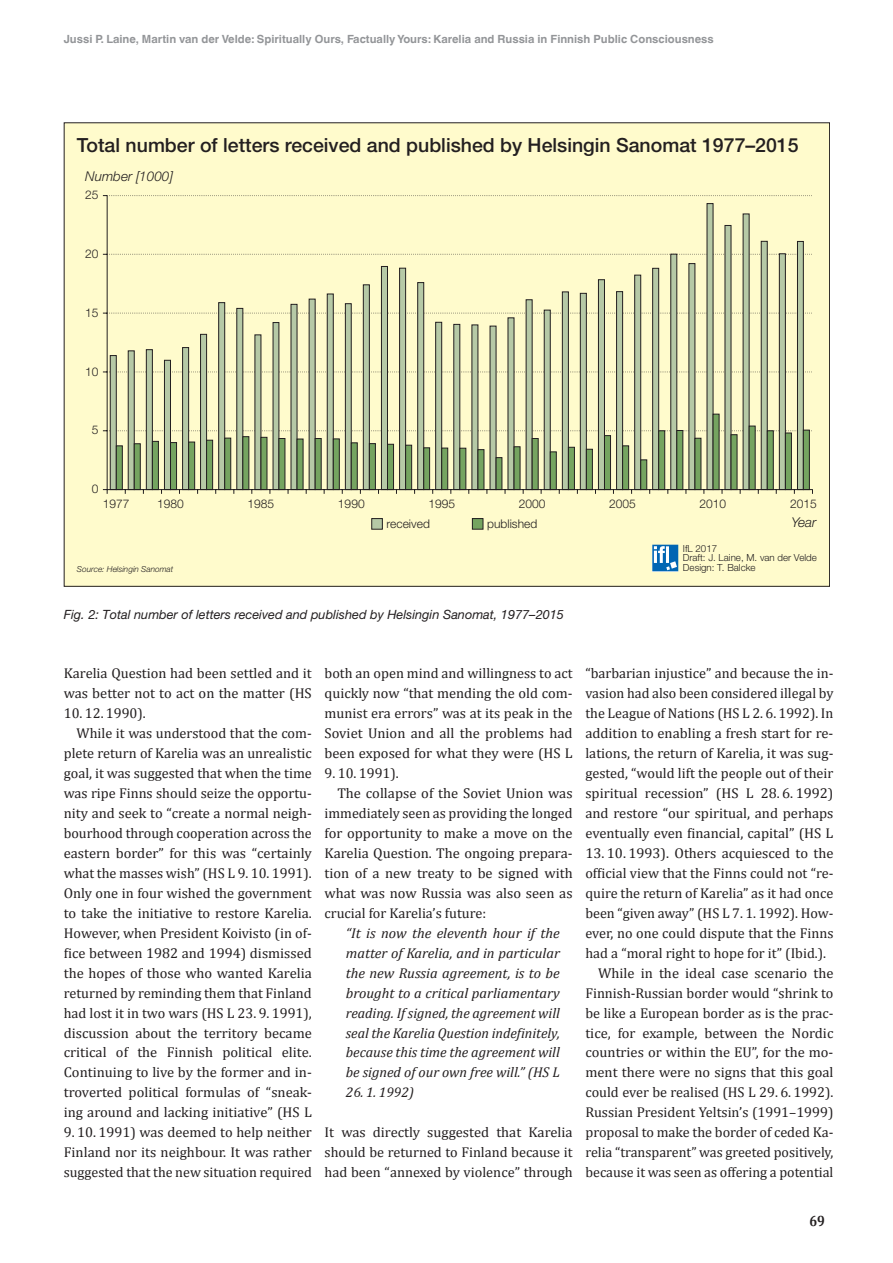
<style>
.page{position:relative;width:893px;height:1263px;background:#fff}
.page>*{position:absolute;margin:0;border:0;box-sizing:border-box;transform-origin:0 0}
.t1{font:500 19.5px "Helvetica Neue LTW1 G";color:#231f20}
.t2{font:700 15px "Cambria";color:#231f20;scale:.87 1}
.IFL_Grundschrift_eng{font:14.25px/20px "Cambria";color:#231f20;text-align:justify}
.IFL_Grundschrift_ohn{font:14.25px/20px "Cambria";color:#231f20;text-align:justify}
.IFL_Grundschrift_Zit{font:italic 14.25px/20px "Cambria";color:#231f20;text-align:justify}
.t3{font:italic 300 13.5px "Helvetica Neue LTW1 G";color:#231f20}
.IFL_Abbildungsunters{font:italic 12.75px "Helvetica Neue";color:#231f20}
.t4{font:300 12px "Helvetica Neue LTW1 G";color:#231f20}
.t5{font:700 11.25px "Helvetica World";color:#939598}
.t6{font:300 9.75px/9.8px "Helvetica Neue LTW1 G";color:#231f20}
.t7{font:italic 300 8.25px "Helvetica Neue LTW1 G";color:#231f20}
</style>
<div class="page">
<div style="left:64px;top:123px;width:766px;height:463px;background:#fffbcc"></div>
<svg style="left:110px;top:203px;width:694px;height:286px"></svg>
<svg style="left:116px;top:414px;width:694px;height:75px"></svg>
<svg style="left:103px;top:489px;width:5px;height:5px"></svg>
<svg style="left:103px;top:430px;width:709px;height:1px"></svg>
<svg style="left:103px;top:372px;width:709px;height:1px"></svg>
<svg style="left:103px;top:313px;width:709px;height:1px"></svg>
<svg style="left:103px;top:254px;width:709px;height:1px"></svg>
<svg style="left:103px;top:195px;width:709px;height:1px"></svg>
<hr style="left:107px;top:196px;width:1px;height:294px;background:#231f20">
<hr style="left:107px;top:489px;width:705px;height:1px;background:#231f20">
<div style="left:372px;top:519px;width:10px;height:10px;background:#b6c9a6"></div>
<div style="left:371px;top:518px;width:12px;height:11px;border:1px solid #231f20"></div>
<div style="left:472px;top:519px;width:11px;height:10px;background:#75a460"></div>
<div style="left:472px;top:518px;width:11px;height:11px;border:1px solid #231f20"></div>
<svg style="left:652px;top:545px;width:26px;height:26px"></svg>
<p class="t5" style="left:64px;top:32px;width:651px">Jussi P. Laine, Martin van der Velde: Spiritually Ours, Factually Yours: Karelia and Russia in Finnish Public Consciousness</p>
<p class="t1" style="left:77px;top:134px;width:723px">Total number of letters received and published by Helsingin Sanomat 1977–2015</p>
<p class="t3" style="left:85px;top:168px;width:89px">Number [1000]</p>
<p class="t4" style="left:85px;top:188px;width:15px">25</p>
<p class="t4" style="left:85px;top:246px;width:15px">20</p>
<p class="t4" style="left:85px;top:305px;width:15px">15</p>
<p class="t4" style="left:85px;top:364px;width:15px">10</p>
<p class="t4" style="left:92px;top:423px;width:8px">5</p>
<p class="t4" style="left:92px;top:482px;width:8px">0</p>
<p class="t4" style="left:103px;top:497px;width:28px">1977</p>
<p class="t4" style="left:157px;top:497px;width:28px">1980</p>
<p class="t4" style="left:248px;top:497px;width:28px">1985</p>
<p class="t4" style="left:338px;top:497px;width:28px">1990</p>
<p class="t4" style="left:428px;top:497px;width:28px">1995</p>
<p class="t4" style="left:519px;top:497px;width:28px">2000</p>
<p class="t4" style="left:609px;top:497px;width:28px">2005</p>
<p class="t4" style="left:700px;top:497px;width:28px">2010</p>
<p class="t4" style="left:790px;top:497px;width:28px">2015</p>
<p class="t7" style="left:77px;top:563px;width:98px">Source: Helsingin Sanomat</p>
<p class="t4" style="left:387px;top:516px;width:45px">received</p>
<p class="t4" style="left:487px;top:516px;width:51px">published</p>
<p class="t3" style="left:791px;top:514px;width:26px">Year</p>
<p class="t6" style="left:683px;top:543px;width:135px">IfL 2017<br>Draft: J. Laine, M. van der Velde<br>Design: T. Balcke</p>
<p class="IFL_Abbildungsunters" style="left:64px;top:606px;width:502px">Fig. 2: Total number of letters received and published by Helsingin Sanomat, 1977–2015</p>
<p class="IFL_Grundschrift_ohn" style="left:64px;top:663px;width:250px">Karelia Question had been settled and it was better not to act on the matter (HS</p>
<p class="IFL_Grundschrift_ohn" style="left:64px;top:703px;width:84px">10. 12. 1990).</p>
<p class="IFL_Grundschrift_eng" style="left:64px;top:723px;width:250px;text-indent:13px">While it was understood that the com&shy;plete return of Karelia was an unrealistic goal, it was suggested that when the time was ripe Finns should seize the opportu&shy;nity and seek to “create a normal neigh&shy;bourhood through cooperation across the eastern border” for this was “certainly what the masses wish” (HS L 9. 10. 1991).<br>Only one in four wished the government to take the initiative to restore Karelia.<br>However, when President Koivisto (in of&shy;fice between 1982 and 1994) dismissed the hopes of those who wanted Karelia returned by reminding them that Finland had lost it in two wars (HS L 23. 9. 1991), discussion about the territory became critical of the Finnish political elite.<br>Continuing to live by the former and in&shy;troverted political formulas of “sneak&shy;ing around and lacking initiative” (HS L</p>
<p class="IFL_Grundschrift_eng" style="left:64px;top:1122px;width:250px">9. 10. 1991) was deemed to help neither Finland nor its neighbour. It was rather suggested that the new situation required</p>
<p class="IFL_Grundschrift_eng" style="left:325px;top:663px;width:250px">both an open mind and willingness to act quickly now “that mending the old com&shy;munist era errors” was at its peak in the Soviet Union and all the problems had been exposed for what they were (HS L</p>
<p class="IFL_Grundschrift_eng" style="left:325px;top:763px;width:76px">9. 10. 1991).</p>
<p class="IFL_Grundschrift_eng" style="left:325px;top:783px;width:250px;text-indent:13px">The collapse of the Soviet Union was immediately seen as providing the longed for opportunity to make a move on the Karelia Question. The ongoing prepara&shy;tion of a new treaty to be signed with what was now Russia was also seen as crucial for Karelia’s future:</p>
<p class="IFL_Grundschrift_Zit" style="left:346px;top:922px;width:216px">“It is now the eleventh hour if the matter of Karelia, and in particular the new Russia agreement, is to be brought to a critical parliamentary reading. If signed, the agreement will seal the Karelia Question indefinitely, because this time the agreement will be signed of our own free will.” (HS L</p>
<p class="IFL_Grundschrift_Zit" style="left:346px;top:1082px;width:70px">26. 1. 1992)</p>
<p class="IFL_Grundschrift_ohn" style="left:325px;top:1122px;width:250px">It was directly suggested that Karelia should be returned to Finland because it had been “annexed by violence” through</p>
<p class="IFL_Grundschrift_ohn" style="left:585px;top:663px;width:250px">“barbarian injustice” and because the in&shy;vasion had also been considered illegal by the League of Nations (HS L 2. 6. 1992). In addition to enabling a fresh start for re&shy;lations, the return of Karelia, it was sug&shy;gested, “would lift the people out of their spiritual recession” (HS L 28. 6. 1992) and restore “our spiritual, and perhaps eventually even financial, capital” (HS L</p>
<p class="IFL_Grundschrift_ohn" style="left:585px;top:843px;width:250px">13. 10. 1993). Others acquiesced to the official view that the Finns could not “re&shy;quire the return of Karelia” as it had once been “given away” (HS L 7. 1. 1992). How&shy;ever, no one could dispute that the Finns had a “moral right to hope for it” (Ibid.).</p>
<p class="IFL_Grundschrift_eng" style="left:585px;top:963px;width:250px;text-indent:13px">While in the ideal case scenario the Finnish-Russian border would “shrink to be like a European border as is the prac&shy;tice, for example, between the Nordic countries or within the EU”, for the mo&shy;ment there were no signs that this goal could ever be realised (HS L 29. 6. 1992).<br>Russian President Yeltsin’s (1991–1999) proposal to make the border of ceded Ka&shy;relia “transparent” was greeted positively, because it was seen as offering a potential</p>
<p class="t2" style="left:809px;top:1210px;width:19px">69</p>
</div>
